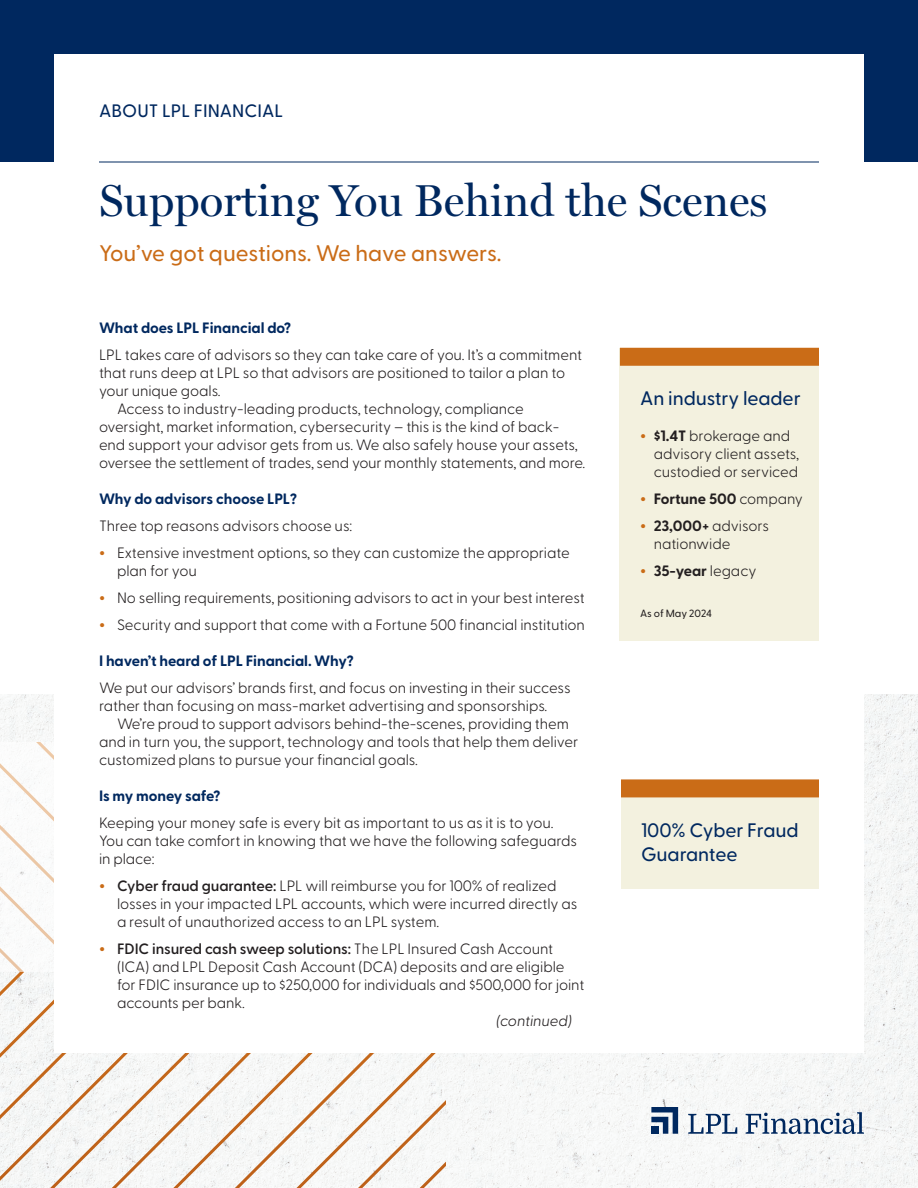
<style>
.page{position:relative;width:918px;height:1188px;background:#fff}
.page>*{position:absolute;margin:0;border:0;box-sizing:border-box;transform-origin:0 0}
.Title_Headline_30_36{font:45px "Miller Display";color:#00285f}
.Subhead_15_18{font:500 22.5px "Greycliff CF";color:#ca6c17}
.Sidebar_title_11_13{font:500 19.5px/24px "Greycliff CF";letter-spacing:-.005em;color:#00285f}
.EYEBROW_LINE_1{font:500 18px "Greycliff CF";letter-spacing:.005em;color:#00285f}
.Body_10_12_indent{font:300 15px/18px "Greycliff CF";letter-spacing:-.005em;color:#231f20}
.Body_10_12{font:300 15px/18px "Greycliff CF";letter-spacing:-.005em;color:#231f20}
.Body_subhead_bold_10_12{font:700 15px "Greycliff CF";letter-spacing:-.005em;color:#00285f}
.t1{font:700 15px "Greycliff CF";letter-spacing:-.005em;color:#231f20}
.Body_10_12-2{font:italic 300 15px "Greycliff CF";letter-spacing:-.005em;color:#231f20}
.Legal_7_8_5{font:500 10.5px "Greycliff CF";letter-spacing:-.005em;color:#231f20}
.s1{font-family:"Miller Text";font-weight:400;color:#ca6c17}
.s2{font-weight:600}
.s3{font-weight:700}
.s4{font-weight:300}
</style>
<div class="page">
<div style="left:0;top:694px;width:918px;height:494px;background:#f6f7f7"></div>
<div style="left:0;top:0;width:918px;height:162px;background:#00285f"></div>
<svg style="left:0;top:972px;width:445px;height:216px"></svg>
<div style="left:0;top:743px;width:445px;height:229px;background:#fff"></div>
<div style="left:54px;top:54px;width:810px;height:999px;background:#fff"></div>
<hr style="left:99px;top:162px;width:720px;height:1px;background:#00285f">
<div style="left:620px;top:348px;width:199px;height:292px;background:#f3f1df"></div>
<div style="left:620px;top:348px;width:199px;height:18px;background:#ca6c17"></div>
<div style="left:621px;top:787px;width:198px;height:102px;background:#f3f1df"></div>
<div style="left:621px;top:779px;width:198px;height:18px;background:#ca6c17"></div>
<svg style="left:651px;top:1107px;width:27px;height:27px"></svg>
<div style="left:651px;top:1127px;width:8px;height:7px;background:#00285f"></div>
<svg style="left:688px;top:1114px;width:49px;height:20px"></svg>
<svg style="left:746px;top:1112px;width:118px;height:22px"></svg>
<p class="EYEBROW_LINE_1" style="left:99px;top:97px;width:186px">ABOUT LPL FINANCIAL</p>
<p class="Title_Headline_30_36" style="left:99px;top:174px;width:670px">Supporting You Behind the Scenes</p>
<p class="Subhead_15_18" style="left:99px;top:236px;width:404px">You’ve got questions. We have answers.</p>
<p class="Body_subhead_bold_10_12" style="left:99px;top:316px;width:194px">What does LPL Financial do?</p>
<p class="Body_10_12" style="left:99px;top:345px;width:485px">LPL takes care of advisors so they can take care of you. It’s a commitment that runs deep at LPL so that advisors are positioned to tailor a plan to your unique goals.</p>
<p class="Body_10_12_indent" style="left:99px;top:399px;width:488px;text-indent:18px">Access to industry-leading products, technology, compliance oversight, market information, cybersecurity – this is the kind of back&shy;end support your advisor gets from us. We also safely house your assets, oversee the settlement of trades, send your monthly statements, and more.</p>
<p class="Body_subhead_bold_10_12" style="left:99px;top:487px;width:200px">Why do advisors choose LPL?</p>
<p class="Body_10_12" style="left:99px;top:516px;width:255px">Three top reasons advisors choose us:</p>
<p class="Body_10_12_indent" style="left:117px;top:543px;width:455px;text-indent:-18px"><span class="s1">•</span> Extensive investment options, so they can customize the appropriate plan for you</p>
<p class="Body_10_12_indent" style="left:99px;top:588px;width:487px"><span class="s1">•</span> No selling requirements, positioning advisors to act in your best interest</p>
<p class="Body_10_12_indent" style="left:99px;top:615px;width:487px"><span class="s1">•</span> Security and support that come with a Fortune 500 financial institution</p>
<p class="Body_subhead_bold_10_12" style="left:99px;top:649px;width:256px">I haven’t heard of LPL Financial. Why?</p>
<p class="Body_10_12" style="left:99px;top:678px;width:473px">We put our advisors’ brands first, and focus on investing in their success rather than focusing on mass-market advertising and sponsorships.</p>
<p class="Body_10_12_indent" style="left:99px;top:714px;width:481px;text-indent:18px">We’re proud to support advisors behind-the-scenes, providing them and in turn you, the support, technology and tools that help them deliver customized plans to pursue your financial goals.</p>
<p class="Body_subhead_bold_10_12" style="left:99px;top:784px;width:123px">Is my money safe?</p>
<p class="Body_10_12" style="left:99px;top:813px;width:480px">Keeping your money safe is every bit as important to us as it is to you.<br>You can take comfort in knowing that we have the following safeguards in place:</p>
<p class="Body_10_12_indent" style="left:117px;top:876px;width:462px;text-indent:-18px"><span class="s1">•</span> <span class="s2">Cyber fraud guarantee:</span> LPL will reimburse you for 100% of realized losses in your impacted LPL accounts, which were incurred directly as a result of unauthorized access to an LPL system.</p>
<p class="Body_10_12_indent" style="left:117px;top:939px;width:469px;text-indent:-18px"><span class="s1">•</span> <span class="s2">FDIC insured cash sweep solutions:</span> The LPL Insured Cash Account (ICA) and LPL Deposit Cash Account (DCA) deposits and are eligible for FDIC insurance up to $250,000 for individuals and $500,000 for joint accounts per bank.</p>
<p class="Body_10_12-2" style="left:496px;top:1010px;width:77px">(continued)</p>
<p class="Sidebar_title_11_13" style="left:640px;top:385px;width:162px">An industry leader</p>
<p class="Body_10_12_indent" style="left:654px;top:426px;width:147px;text-indent:-14px"><span class="s1">•</span> <span class="s3">$1.4T</span> brokerage and advisory client assets, custodied or serviced</p>
<p class="t1" style="left:640px;top:487px;width:164px"><span class="s1">•</span> Fortune 500 <span class="s4">company</span></p>
<p class="Body_10_12_indent" style="left:654px;top:516px;width:117px;text-indent:-14px"><span class="s1">•</span> <span class="s3">23,000+</span> advisors nationwide</p>
<p class="t1" style="left:640px;top:559px;width:118px"><span class="s1">•</span> 35-year <span class="s4">legacy</span></p>
<p class="Legal_7_8_5" style="left:640px;top:606px;width:74px">As of May 2024</p>
<p class="Sidebar_title_11_13" style="left:641px;top:817px;width:159px">100% Cyber Fraud<br>Guarantee</p>
</div>
